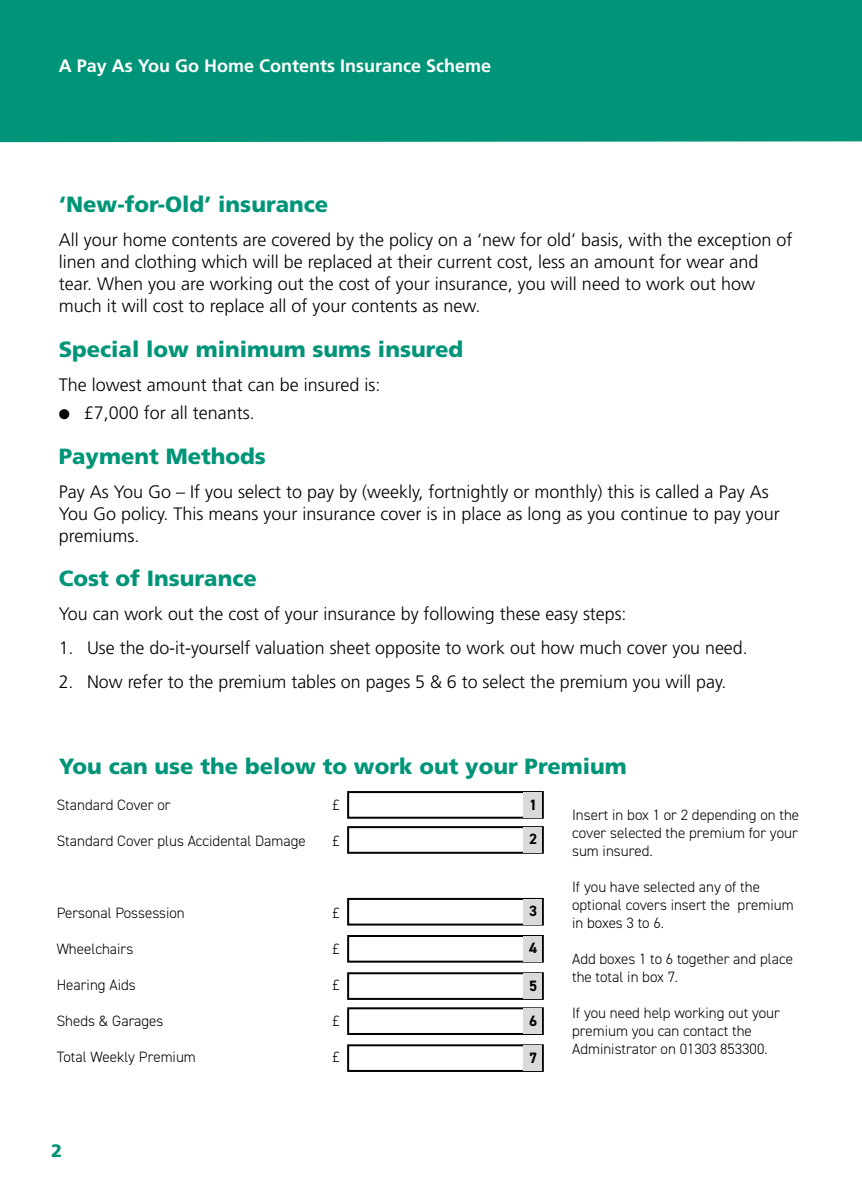
<style>
.page{position:relative;width:862px;height:1191px;background:#fff}
.page>*{position:absolute;margin:0;border:0;box-sizing:border-box;transform-origin:0 0}
.t1{font:900 22px "Frutiger LT Std";color:#009578}
.t2{font:300 18px/22px "Frutiger LT Std";color:#000}
.t3{font:700 18px "Frutiger LT Std";color:#fff}
.t4{font:900 18px "Frutiger LT Std";color:#009578}
.t5{font:300 15px/18px "DIN2014";color:#000}
.t6{font:700 15px "DIN2014";color:#000}
</style>
<div class="page">
<div style="left:347px;top:791px;width:197px;height:27px;border:2px solid #000"></div>
<div style="left:347px;top:826px;width:197px;height:27px;border:2px solid #000"></div>
<div style="left:347px;top:898px;width:197px;height:27px;border:2px solid #000"></div>
<div style="left:347px;top:935px;width:197px;height:27px;border:2px solid #000"></div>
<div style="left:347px;top:972px;width:197px;height:28px;border:2px solid #000"></div>
<div style="left:347px;top:1007px;width:197px;height:28px;border:2px solid #000"></div>
<div style="left:347px;top:1044px;width:197px;height:28px;border:2px solid #000"></div>
<div style="left:524px;top:827px;width:18px;height:25px;background:#dadada"></div>
<div style="left:524px;top:1045px;width:18px;height:25px;background:#dadada"></div>
<div style="left:524px;top:1008px;width:18px;height:25px;background:#dadada"></div>
<div style="left:524px;top:973px;width:18px;height:25px;background:#dadada"></div>
<div style="left:524px;top:936px;width:18px;height:25px;background:#dadada"></div>
<div style="left:524px;top:899px;width:18px;height:25px;background:#dadada"></div>
<div style="left:524px;top:792px;width:18px;height:26px;background:#dadada"></div>
<div style="left:0;top:0;width:862px;height:142px;background:#009578"></div>
<p class="t3" style="left:59px;top:55px;width:434px">A Pay As You Go Home Contents Insurance Scheme</p>
<p class="t1" style="left:59px;top:191px;width:271px">‘New-for-Old’ insurance</p>
<p class="t2" style="left:59px;top:229px;width:735px">All your home contents are covered by the policy on a ‘new for old’ basis, with the exception of linen and clothing which will be replaced at their current cost, less an amount for wear and tear. When you are working out the cost of your insurance, you will need to work out how much it will cost to replace all of your contents as new.</p>
<p class="t1" style="left:59px;top:336px;width:406px">Special low minimum sums insured</p>
<p class="t2" style="left:59px;top:374px;width:323px">The lowest amount that can be insured is:</p>
<p class="t2" style="left:59px;top:402px;width:198px">● £7,000 for all tenants.</p>
<p class="t1" style="left:59px;top:442px;width:209px">Payment Methods</p>
<p class="t2" style="left:59px;top:480px;width:722px">Pay As You Go – If you select to pay by (weekly, fortnightly or monthly) this is called a Pay As<br>You Go policy. This means your insurance cover is in place as long as you continue to pay your premiums.</p>
<p class="t1" style="left:59px;top:565px;width:200px">Cost of Insurance</p>
<p class="t2" style="left:59px;top:603px;width:569px">You can work out the cost of your insurance by following these easy steps:</p>
<p class="t2" style="left:59px;top:637px;width:690px">1. Use the do-it-yourself valuation sheet opposite to work out how much cover you need.</p>
<p class="t2" style="left:59px;top:671px;width:669px">2. Now refer to the premium tables on pages 5 &amp; 6 to select the premium you will pay.</p>
<p class="t1" style="left:59px;top:753px;width:570px">You can use the below to work out your Premium</p>
<p class="t5" style="left:572px;top:806px;width:229px;text-align:justify">Insert in box 1 or 2 depending on the cover selected the premium for your sum insured.</p>
<p class="t5" style="left:572px;top:878px;width:223px">If you have selected any of the optional covers insert the premium in boxes 3 to 6.</p>
<p class="t5" style="left:572px;top:950px;width:222px">Add boxes 1 to 6 together and place the total in box 7.</p>
<p class="t5" style="left:572px;top:1004px;width:209px">If you need help working out your premium you can contact the<br>Administrator on 01303 853300.</p>
<p class="t6" style="left:529px;top:794px;width:10px">1</p>
<p class="t5" style="left:57px;top:796px;width:115px">Standard Cover or</p>
<p class="t5" style="left:332px;top:796px;width:9px">£</p>
<p class="t5" style="left:57px;top:832px;width:251px">Standard Cover plus Accidental Damage</p>
<p class="t5" style="left:332px;top:832px;width:9px">£</p>
<p class="t6" style="left:529px;top:829px;width:10px">2</p>
<p class="t6" style="left:529px;top:901px;width:10px">3</p>
<p class="t5" style="left:57px;top:904px;width:130px">Personal Possession</p>
<p class="t5" style="left:332px;top:904px;width:9px">£</p>
<p class="t5" style="left:57px;top:940px;width:78px">Wheelchairs</p>
<p class="t5" style="left:332px;top:940px;width:9px">£</p>
<p class="t5" style="left:57px;top:976px;width:80px">Hearing Aids</p>
<p class="t5" style="left:332px;top:976px;width:9px">£</p>
<p class="t5" style="left:57px;top:1012px;width:108px">Sheds &amp; Garages</p>
<p class="t5" style="left:332px;top:1012px;width:9px">£</p>
<p class="t5" style="left:57px;top:1048px;width:141px">Total Weekly Premium</p>
<p class="t5" style="left:332px;top:1048px;width:9px">£</p>
<p class="t6" style="left:529px;top:938px;width:10px">4</p>
<p class="t6" style="left:529px;top:975px;width:10px">5</p>
<p class="t6" style="left:529px;top:1010px;width:10px">6</p>
<p class="t6" style="left:529px;top:1047px;width:10px">7</p>
<p class="t4" style="left:51px;top:1139px;width:13px">2</p>
</div>
